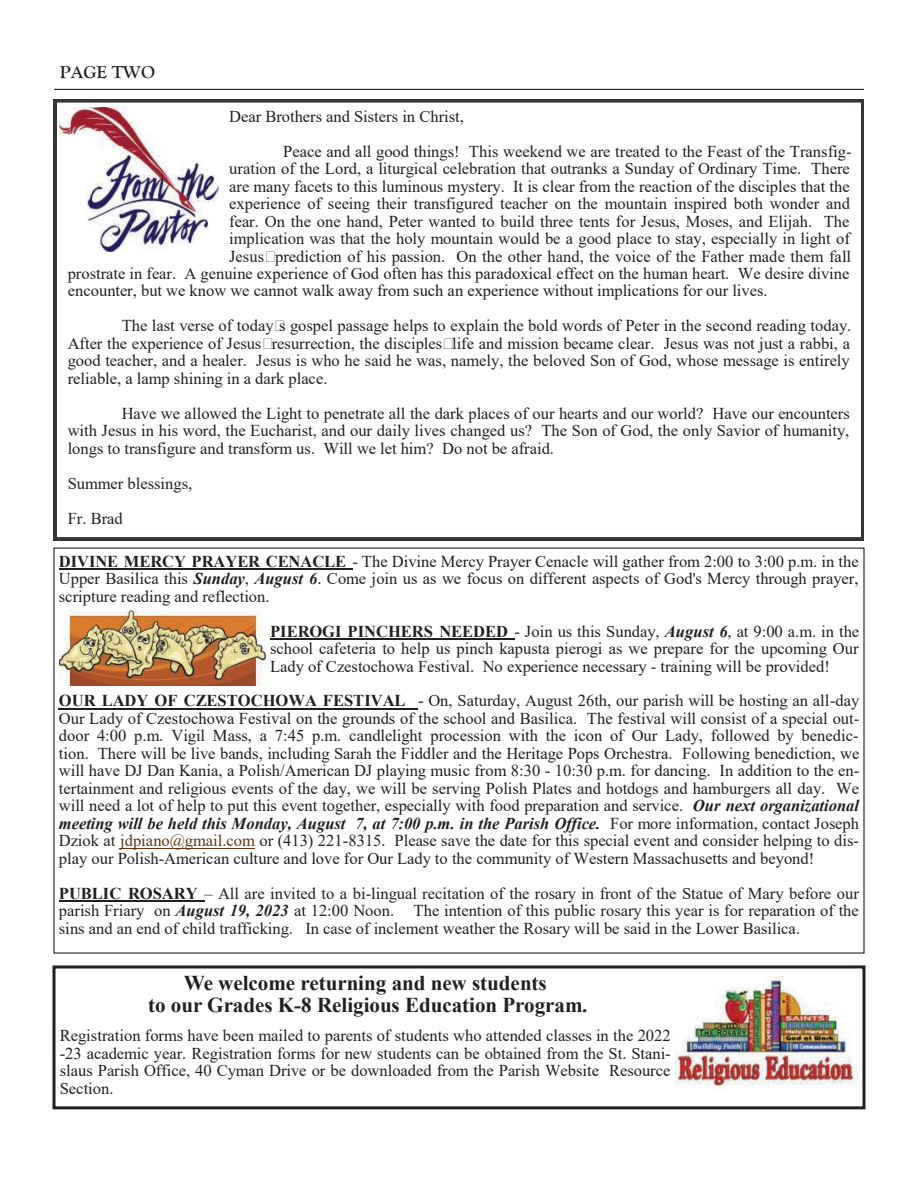
<style>
.page{position:relative;width:918px;height:1188px;background:#fff}
.page>*{position:absolute;margin:0;border:0;box-sizing:border-box;transform-origin:0 0}
.t1{font:700 21px/21.8px "Times New Roman";color:#231f20;text-align:center}
.t2{font:700 18px "Goudy Old Style T";color:#231f20}
.t3{font:16.65px "Times New Roman";color:#231f20}
.t4{font:16.5px/17.5px "Times New Roman";color:#231f20;text-align:justify}
.s1{font-weight:700}
.s2{font-weight:700;font-style:italic}
.s3{color:#653512}
</style>
<div class="page">
<hr style="left:54px;top:89px;width:810px;height:1px;background:#231f20">
<svg style="left:54px;top:100px;width:810px;height:440px"></svg>
<img style="left:59px;top:107px;width:159px;height:144px">
<hr style="left:59px;top:569px;width:293px;height:1px;background:#231f20">
<hr style="left:270px;top:638px;width:244px;height:2px;background:#231f20">
<hr style="left:59px;top:708px;width:359px;height:2px;background:#231f20">
<hr style="left:120px;top:848px;width:135px;height:1px;background:#653512">
<hr style="left:59px;top:900px;width:145px;height:2px;background:#231f20">
<img style="left:59px;top:610px;width:207px;height:76px">
<div style="left:52px;top:965px;width:814px;height:144px;border:3px solid #231f20"></div>
<img style="left:675px;top:977px;width:182px;height:110px">
<p class="t2" style="left:60px;top:62px;width:97px">PAGE TWO</p>
<p class="t4" style="left:283px;top:99px;width:570px;line-height:35px;text-indent:-54px">Dear Brothers and Sisters in Christ,<br>Peace and all good things! This weekend we are treated to the Feast of the Transfig-</p>
<p class="t4" style="left:229px;top:160px;width:622px">uration of the Lord, a liturgical celebration that outranks a Sunday of Ordinary Time. There</p>
<p class="t4" style="left:229px;top:177px;width:622px">are many facets to this luminous mystery. It is clear from the reaction of the disciples that the</p>
<p class="t4" style="left:229px;top:195px;width:622px">experience of seeing their transfigured teacher on the mountain inspired both wonder and</p>
<p class="t4" style="left:229px;top:212px;width:622px">fear. On the one hand, Peter wanted to build three tents for Jesus, Moses, and Elijah. The</p>
<p class="t4" style="left:229px;top:230px;width:622px">implication was that the holy mountain would be a good place to stay, especially in light of</p>
<p class="t4" style="left:229px;top:247px;width:624px">Jesus’ prediction of his passion. On the other hand, the voice of the Father made them fall</p>
<p class="t4" style="left:68px;top:265px;width:783px">prostrate in fear. A genuine experience of God often has this paradoxical effect on the human heart. We desire divine</p>
<p class="t4" style="left:68px;top:282px;width:702px">encounter, but we know we cannot walk away from such an experience without implications for our lives.</p>
<p class="t4" style="left:68px;top:317px;width:785px;text-indent:54px">The last verse of today’s gospel passage helps to explain the bold words of Peter in the second reading today.<br>After the experience of Jesus’ resurrection, the disciples’ life and mission became clear. Jesus was not just a rabbi, a good teacher, and a healer. Jesus is who he said he was, namely, the beloved Son of God, whose message is entirely reliable, a lamp shining in a dark place.</p>
<p class="t4" style="left:68px;top:404px;width:784px;text-indent:54px">Have we allowed the Light to penetrate all the dark places of our hearts and our world? Have our encounters with Jesus in his word, the Eucharist, and our daily lives changed us? The Son of God, the only Savior of humanity, longs to transfigure and transform us. Will we let him? Do not be afraid.</p>
<p class="t4" style="left:68px;top:466px;width:126px;line-height:35px">Summer blessings,<br>Fr. Brad</p>
<p class="t4" style="left:59px;top:553px;width:802px"><span class="s1">DIVINE MERCY PRAYER CENACLE</span> - The Divine Mercy Prayer Cenacle will gather from 2:00 to 3:00 p.m. in the<br>Upper Basilica this <span class="s2">Sunday</span>, <span class="s2">August 6</span>. Come join us as we focus on different aspects of God's Mercy through prayer,</p>
<p class="t3" style="left:59px;top:587px;width:212px">scripture reading and reflection.</p>
<p class="t4" style="left:270px;top:622px;width:591px"><span class="s1">PIEROGI PINCHERS NEEDED</span> - Join us this Sunday, <span class="s2">August 6</span>, at 9:00 a.m. in the school cafeteria to help us pinch kapusta pierogi as we prepare for the upcoming Our Lady of Czestochowa Festival. No experience necessary - training will be provided!</p>
<p class="t4" style="left:59px;top:692px;width:802px"><span class="s1">OUR LADY OF CZESTOCHOWA FESTIVAL</span> - On, Saturday, August 26th, our parish will be hosting an all-day Our Lady of Czestochowa Festival on the grounds of the school and Basilica. The festival will consist of a special out&shy;door 4:00 p.m. Vigil Mass, a 7:45 p.m. candlelight procession with the icon of Our Lady, followed by benedic&shy;tion. There will be live bands, including Sarah the Fiddler and the Heritage Pops Orchestra. Following benediction, we will have DJ Dan Kania, a Polish/American DJ playing music from 8:30 - 10:30 p.m. for dancing. In addition to the en&shy;tertainment and religious events of the day, we will be serving Polish Plates and hotdogs and hamburgers all day. We will need a lot of help to put this event together, especially with food preparation and service. <span class="s2">Our next organizational meeting will be held this Monday, August 7, at 7:00 p.m. in the Parish Office.</span> For more information, contact Joseph Dziok at <span class="s3">jdpiano@gmail.com</span> or (413) 221-8315. Please save the date for this special event and consider helping to dis-</p>
<p class="t3" style="left:59px;top:849px;width:757px">play our Polish-American culture and love for Our Lady to the community of Western Massachusetts and beyond!</p>
<p class="t4" style="left:59px;top:884px;width:802px"><span class="s1">PUBLIC ROSARY</span> – All are invited to a bi-lingual recitation of the rosary in front of the Statue of Mary before our parish Friary on <span class="s2">August 19, 2023</span> at 12:00 Noon. The intention of this public rosary this year is for reparation of the sins and an end of child trafficking. In case of inclement weather the Rosary will be said in the Lower Basilica.</p>
<p class="t1" style="left:148px;top:972px;width:441px">We welcome returning and new students<br>to our Grades K-8 Religious Education Program.</p>
<p class="t4" style="left:60px;top:1027px;width:612px">Registration forms have been mailed to parents of students who attended classes in the 2022 -23 academic year. Registration forms for new students can be obtained from the St. Stani&shy;slaus Parish Office, 40 Cyman Drive or be downloaded from the Parish Website Resource Section.</p>
</div>
